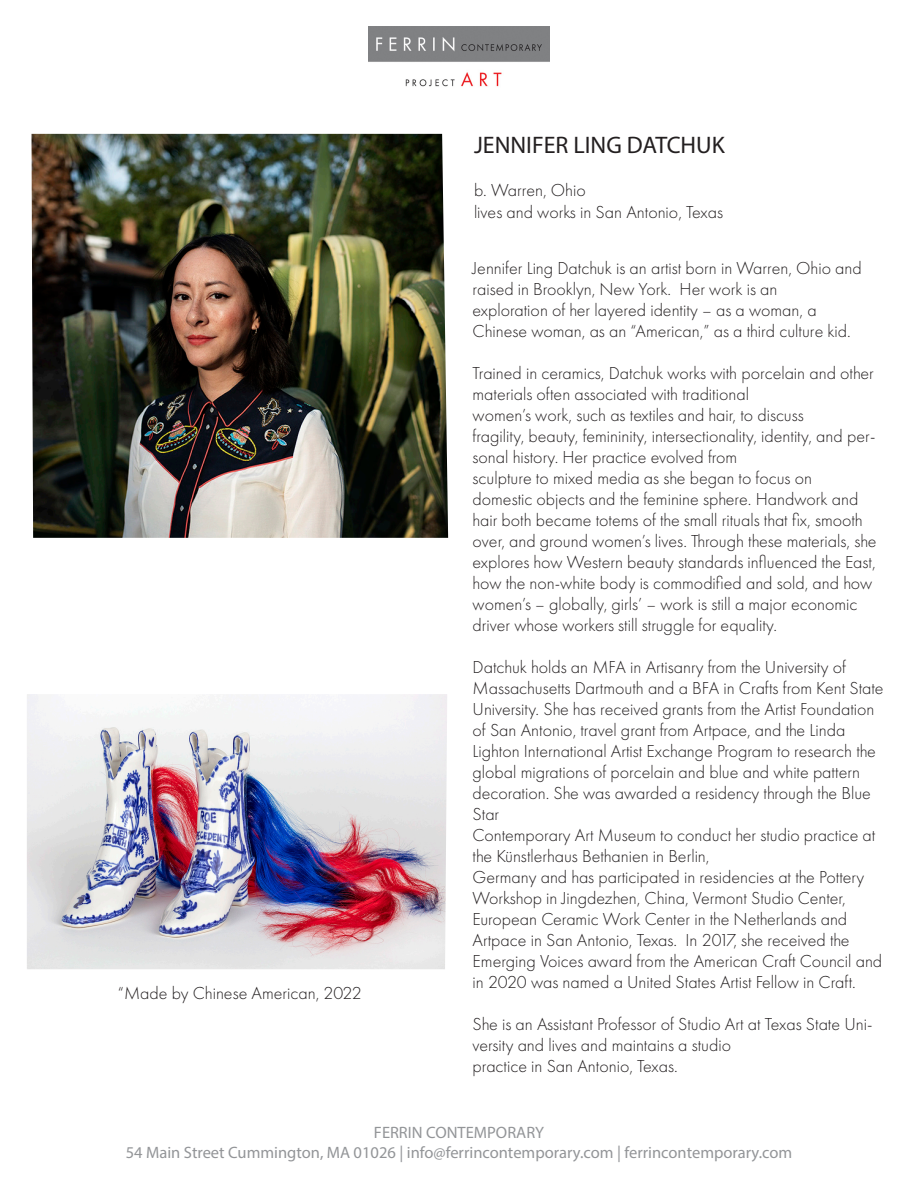
<style>
.page{position:relative;width:918px;height:1188px;background:#fff}
.page>*{position:absolute;margin:0;border:0;box-sizing:border-box;transform-origin:0 0}
.t1{font:24px "Myriad Pro";color:#231f20}
.t2{font:300 18px/21px "Futura PT";color:#231f20}
.FC_GREY_TYPE{font:16.5px/19.8px "Myriad Pro";color:#939598;text-align:center}
</style>
<div class="page">
<img style="left:27px;top:694px;width:420px;height:275px">
<img style="left:368px;top:27px;width:182px;height:60px">
<img style="left:32px;top:134px;width:416px;height:404px">
<p class="t2" style="left:118px;top:983px;width:245px">“Made by Chinese American, 2022</p>
<p class="t1" style="left:474px;top:130px;width:252px">JENNIFER LING DATCHUK</p>
<p class="t2" style="left:474px;top:180px;width:113px">b. Warren, Ohio</p>
<p class="t2" style="left:474px;top:201px;width:251px">lives and works in San Antonio, Texas</p>
<p class="t2" style="left:473px;top:258px;width:391px">Jennifer Ling Datchuk is an artist born in Warren, Ohio and raised in Brooklyn, New York. Her work is an</p>
<p class="t2" style="left:473px;top:300px;width:346px">exploration of her layered identity – as a woman, a</p>
<p class="t2" style="left:473px;top:321px;width:380px">Chinese woman, as an “American,” as a third culture kid.</p>
<p class="t2" style="left:473px;top:363px;width:403px">Trained in ceramics, Datchuk works with porcelain and other materials often associated with traditional</p>
<p class="t2" style="left:473px;top:405px;width:333px">women’s work, such as textiles and hair, to discuss</p>
<p class="t2" style="left:473px;top:426px;width:405px">fragility, beauty, femininity, intersectionality, identity, and per&shy;sonal history. Her practice evolved from</p>
<p class="t2" style="left:473px;top:468px;width:341px">sculpture to mixed media as she began to focus on</p>
<p class="t2" style="left:473px;top:489px;width:405px">domestic objects and the feminine sphere. Handwork and hair both became totems of the small rituals that fix, smooth over, and ground women’s lives. Through these materials, she explores how Western beauty standards influenced the East, how the non-white body is commodified and sold, and how women’s – globally, girls’ – work is still a major economic driver whose workers still struggle for equality.</p>
<p class="t2" style="left:473px;top:657px;width:413px">Datchuk holds an MFA in Artisanry from the University of Massachusetts Dartmouth and a BFA in Crafts from Kent State University. She has received grants from the Artist Foundation of San Antonio, travel grant from Artpace, and the Linda Lighton International Artist Exchange Program to research the global migrations of porcelain and blue and white pattern decoration. She was awarded a residency through the Blue Star</p>
<p class="t2" style="left:473px;top:825px;width:404px">Contemporary Art Museum to conduct her studio practice at the Künstlerhaus Bethanien in Berlin,</p>
<p class="t2" style="left:473px;top:867px;width:411px">Germany and has participated in residencies at the Pottery Workshop in Jingdezhen, China, Vermont Studio Center, European Ceramic Work Center in the Netherlands and Artpace in San Antonio, Texas. In 2017, she received the Emerging Voices award from the American Craft Council and in 2020 was named a United States Artist Fellow in Craft.</p>
<p class="t2" style="left:473px;top:1014px;width:401px">She is an Assistant Professor of Studio Art at Texas State Uni&shy;versity and lives and maintains a studio</p>
<p class="t2" style="left:473px;top:1056px;width:207px">practice in San Antonio, Texas.</p>
<p class="FC_GREY_TYPE" style="left:126px;top:1122px;width:668px">FERRIN CONTEMPORARY<br>54 Main Street Cummington, MA 01026 | info@ferrincontemporary.com | ferrincontemporary.com</p>
</div>
